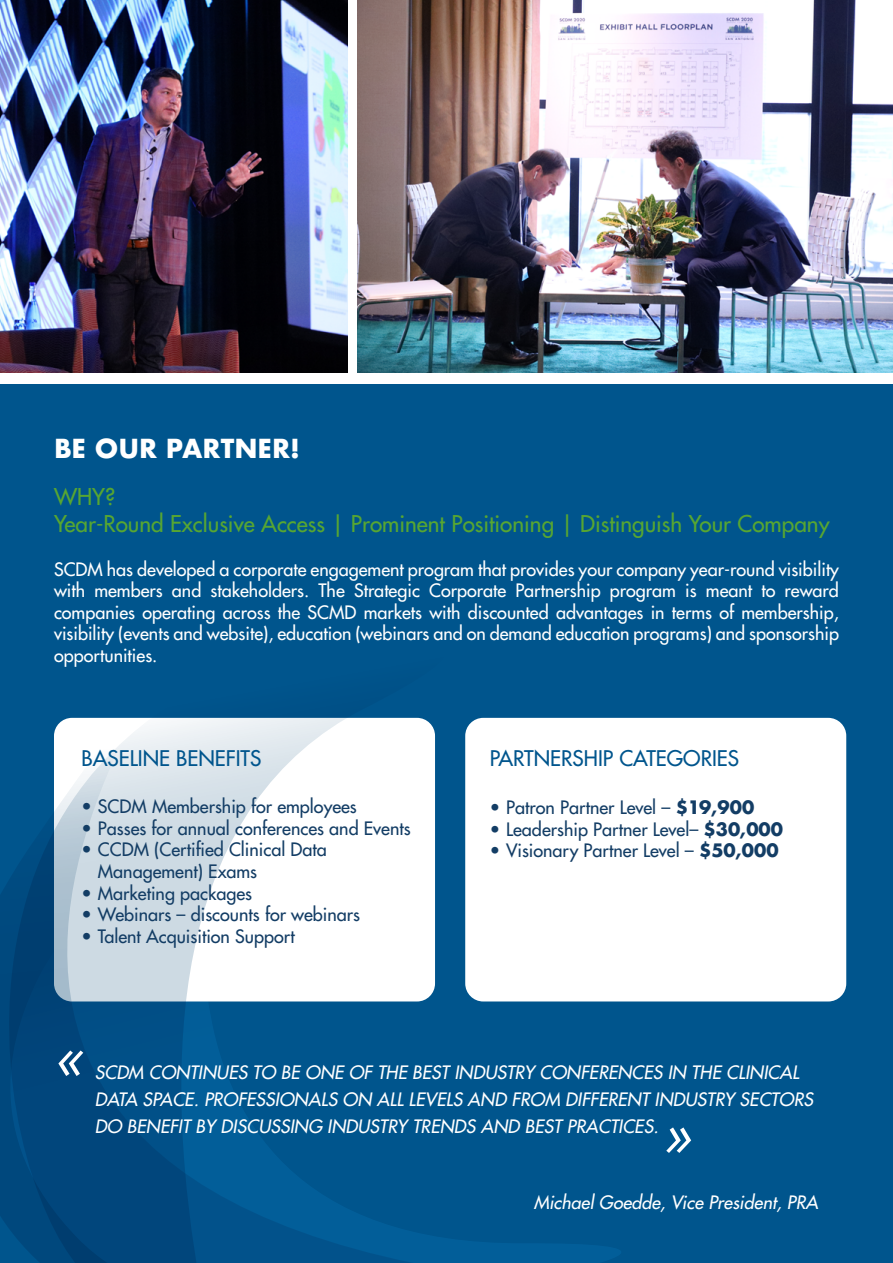
<style>
.page{position:relative;width:893px;height:1263px;background:#fff}
.page>*{position:absolute;margin:0;border:0;box-sizing:border-box;transform-origin:0 0}
.t1{font:italic 54px "Futura";color:#fff}
.t2{font:700 25.5px "Futura";color:#fff}
.t3{font:22.5px "Futura";color:#57a632}
.t4{font:21px "Futura";color:#00558d}
.t5{font:18px/21.6px "Futura";color:#fff;text-align:justify}
.t6{font:18px/21.6px "Futura";color:#133d65}
.t7{font:italic 18px/27px "Futura";color:#fff}
.s1{font-weight:700}
</style>
<div class="page">
<img style="left:0;top:0;width:347px;height:372px">
<img style="left:358px;top:0;width:535px;height:372px">
<div style="left:0;top:384px;width:893px;height:879px;background:#00558d"></div>
<div style="left:465px;top:718px;width:381px;height:283px;background:#fff;border-radius:18px"></div>
<svg style="left:0;top:717px;width:559px;height:546px"></svg>
<p class="t2" style="left:54px;top:430px;width:248px">BE OUR PARTNER!</p>
<p class="t3" style="left:54px;top:482px;width:63px">WHY?</p>
<p class="t3" style="left:54px;top:509px;width:777px">Year-Round Exclusive Access | Prominent Positioning | Distinguish Your Company</p>
<p class="t5" style="left:54px;top:558px;width:786px">SCDM has developed a corporate engagement program that provides your company year-round visibility with members and stakeholders. The Strategic Corporate Partnership program is meant to reward companies operating across the SCMD markets with discounted advantages in terms of membership, visibility (events and website), education (webinars and on demand education programs) and sponsorship opportunities.</p>
<p class="t4" style="left:81px;top:745px;width:181px">BASELINE BENEFITS</p>
<p class="t4" style="left:490px;top:745px;width:251px">PARTNERSHIP CATEGORIES</p>
<p class="t6" style="left:81px;top:796px;width:277px">• SCDM Membership for employees</p>
<p class="t6" style="left:81px;top:817px;width:331px">• Passes for annual conferences and Events</p>
<p class="t6" style="left:98px;top:839px;width:230px;text-indent:-16px">• CCDM (Certified Clinical Data<br>Management) Exams</p>
<p class="t6" style="left:81px;top:882px;width:172px">• Marketing packages</p>
<p class="t6" style="left:81px;top:904px;width:280px">• Webinars – discounts for webinars</p>
<p class="t6" style="left:81px;top:925px;width:215px">• Talent Acquisition Support</p>
<p class="t6" style="left:490px;top:796px;width:266px">• Patron Partner Level – <span class="s1">$19,900</span></p>
<p class="t6" style="left:490px;top:818px;width:295px">• Leadership Partner Level– <span class="s1">$30,000</span></p>
<p class="t6" style="left:490px;top:840px;width:290px">• Visionary Partner Level – <span class="s1">$50,000</span></p>
<p class="t1" style="left:54px;top:1027px;width:30px">«</p>
<p class="t7" style="left:95px;top:1059px;width:720px">SCDM CONTINUES TO BE ONE OF THE BEST INDUSTRY CONFERENCES IN THE CLINICAL<br>DATA SPACE. PROFESSIONALS ON ALL LEVELS AND FROM DIFFERENT INDUSTRY SECTORS<br>DO BENEFIT BY DISCUSSING INDUSTRY TRENDS AND BEST PRACTICES.</p>
<p class="t1" style="left:662px;top:1104px;width:30px">»</p>
<p class="t7" style="left:534px;top:1189px;width:286px">Michael Goedde, Vice President, PRA</p>
</div>
